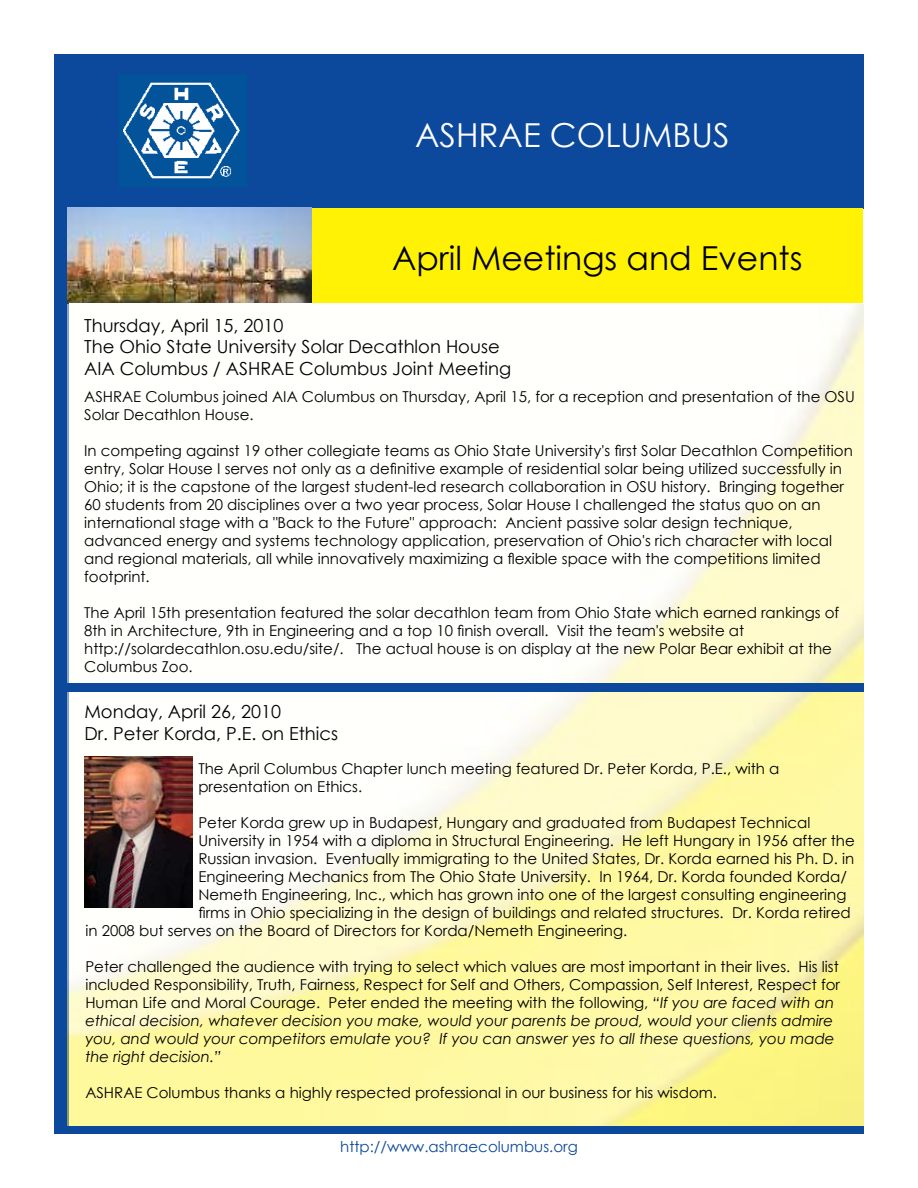
<style>
.page{position:relative;width:918px;height:1188px;background:#fff}
.page>*{position:absolute;margin:0;border:0;box-sizing:border-box;transform-origin:0 0}
.t1{font:33px "Century Gothic";color:#000}
.t2{font:33px "Century Gothic";color:#fff}
.t3{font:18px/21.6px "Century Gothic";color:#000}
.t4{font:15px/18px "Century Gothic";color:#000}
.t5{font:15px "Century Gothic";color:#0c499c}
.s1{font-style:italic}
</style>
<div class="page">
<div style="left:54px;top:1126px;width:810px;height:8px;background:#0c499c"></div>
<div style="left:54px;top:209px;width:14px;height:925px;background:#0c499c"></div>
<div style="left:54px;top:54px;width:810px;height:155px;background:#0c499c"></div>
<img style="left:123px;top:82px;width:117px;height:97px">
<div style="left:118px;top:74px;width:129px;height:113px;border:1px solid #005399"></div>
<img style="left:68px;top:305px;width:796px;height:820px">
<div style="left:70px;top:208px;width:792px;height:95px;background:#fff204"></div>
<img style="left:68px;top:208px;width:244px;height:95px">
<img style="left:84px;top:756px;width:108px;height:152px">
<div style="left:68px;top:683px;width:796px;height:8px;background:#0c499c"></div>
<h1 class="t2" style="left:415px;top:112px;width:316px">ASHRAE COLUMBUS</h1>
<h1 class="t1" style="left:392px;top:235px;width:412px">April Meetings and Events</h1>
<p class="t3" style="left:84px;top:314px;width:428px">Thursday, April 15, 2010<br>The Ohio State University Solar Decathlon House<br>AIA Columbus / ASHRAE Columbus Joint Meeting</p>
<p class="t4" style="left:84px;top:387px;width:772px">ASHRAE Columbus joined AIA Columbus on Thursday, April 15, for a reception and presentation of the OSU<br>Solar Decathlon House.</p>
<p class="t4" style="left:84px;top:441px;width:770px">In competing against 19 other collegiate teams as Ohio State University's first Solar Decathlon Competition entry, Solar House I serves not only as a definitive example of residential solar being utilized successfully in Ohio; it is the capstone of the largest student-led research collaboration in OSU history. Bringing together 60 students from 20 disciplines over a two year process, Solar House I challenged the status quo on an international stage with a "Back to the Future" approach: Ancient passive solar design technique, advanced energy and systems technology application, preservation of Ohio's rich character with local and regional materials, all while innovatively maximizing a flexible space with the competitions limited footprint.</p>
<p class="t4" style="left:84px;top:603px;width:757px">The April 15th presentation featured the solar decathlon team from Ohio State which earned rankings of 8th in Architecture, 9th in Engineering and a top 10 finish overall. Visit the team's website at http://solardecathlon.osu.edu/site/. The actual house is on display at the new Polar Bear exhibit at the Columbus Zoo.</p>
<p class="t3" style="left:84px;top:700px;width:255px">Monday, April 26, 2010<br>Dr. Peter Korda, P.E. on Ethics</p>
<p class="t4" style="left:198px;top:759px;width:583px">The April Columbus Chapter lunch meeting featured Dr. Peter Korda, P.E., with a presentation on Ethics.</p>
<p class="t4" style="left:198px;top:813px;width:614px">Peter Korda grew up in Budapest, Hungary and graduated from Budapest Technical</p>
<p class="t4" style="left:198px;top:831px;width:658px">University in 1954 with a diploma in Structural Engineering. He left Hungary in 1956 after the</p>
<p class="t4" style="left:198px;top:849px;width:657px">Russian invasion. Eventually immigrating to the United States, Dr. Korda earned his Ph. D. in</p>
<p class="t4" style="left:198px;top:867px;width:650px">Engineering Mechanics from The Ohio State University. In 1964, Dr. Korda founded Korda/</p>
<p class="t4" style="left:198px;top:885px;width:650px">Nemeth Engineering, Inc., which has grown into one of the largest consulting engineering</p>
<p class="t4" style="left:198px;top:903px;width:654px">firms in Ohio specializing in the design of buildings and related structures. Dr. Korda retired</p>
<p class="t4" style="left:85px;top:921px;width:543px">in 2008 but serves on the Board of Directors for Korda/Nemeth Engineering.</p>
<p class="t4" style="left:85px;top:957px;width:756px">Peter challenged the audience with trying to select which values are most important in their lives. His list included Responsibility, Truth, Fairness, Respect for Self and Others, Compassion, Self Interest, Respect for Human Life and Moral Courage. Peter ended the meeting with the following, <span class="s1">“If you are faced with an ethical decision, whatever decision you make, would your parents be proud, would your clients admire you, and would your competitors emulate you? If you can answer yes to all these questions, you made the right decision.”</span></p>
<p class="t4" style="left:85px;top:1083px;width:633px">ASHRAE Columbus thanks a highly respected professional in our business for his wisdom.</p>
<p class="t5" style="left:340px;top:1136px;width:239px">http://www.ashraecolumbus.org</p>
</div>
